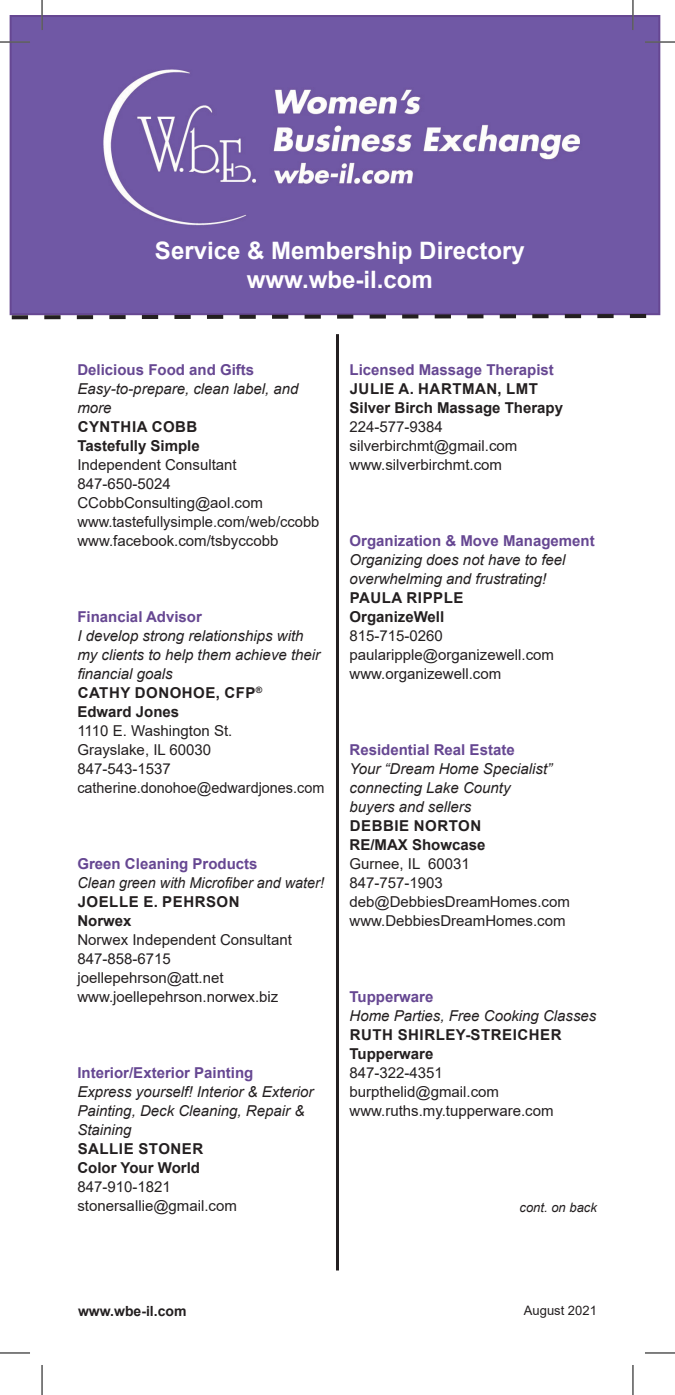
<style>
.page{position:relative;width:675px;height:1395px;background:#fff}
.page>*{position:absolute;margin:0;border:0;box-sizing:border-box;transform-origin:0 0}
.t1{font:700 24px "Arial";color:#fff}
.t2{font:15px "Arial";color:#231f20}
.t3{font:italic 15px/19px "Arial";color:#231f20}
.t4{font:700 15px "Arial";color:#664792}
.t5{font:700 15px "Arial";letter-spacing:.035em;color:#231f20}
.t6{font:700 15px "Arial";color:#231f20}
.t7{font:15px "Arial";color:#231f20;scale:.96 1}
.t8{font:italic 15px "Arial";color:#231f20;scale:.96 1}
.t9{font:700 14px "Arial";color:#231f20}
.t10{font:italic 13px "Arial";color:#231f20}
.t11{font:13px "Arial";color:#231f20}
</style>
<div class="page">
<div style="left:10px;top:15px;width:650px;height:300px;background:#7058a5;border:2px solid #664792"></div>
<svg style="left:9px;top:312px;width:641px;height:8px"></svg>
<hr style="left:336px;top:334px;width:3px;height:936px;background:#231f20">
<img style="left:103px;top:69px;width:477px;height:157px">
<hr style="left:0;top:41px;width:30px;height:2px;background:#fff">
<hr style="left:644px;top:41px;width:30px;height:2px;background:#fff">
<hr style="left:41px;top:0;width:2px;height:30px;background:#fff">
<hr style="left:0;top:42px;width:30px;height:1px;background:#000">
<hr style="left:644px;top:42px;width:30px;height:1px;background:#000">
<hr style="left:0;top:1352px;width:30px;height:1px;background:#000">
<hr style="left:644px;top:1352px;width:30px;height:1px;background:#000">
<hr style="left:42px;top:0;width:1px;height:30px;background:#000">
<hr style="left:42px;top:1364px;width:1px;height:30px;background:#000">
<hr style="left:632px;top:0;width:1px;height:30px;background:#000">
<hr style="left:632px;top:1364px;width:1px;height:30px;background:#000">
<p class="t1" style="left:155px;top:234px;width:371px">Service &amp; Membership Directory</p>
<p class="t1" style="left:247px;top:262px;width:187px">www.wbe-il.com</p>
<p class="t4" style="left:77px;top:359px;width:178px">Delicious Food and Gifts</p>
<p class="t3" style="left:77px;top:379px;width:222px">Easy-to-prepare, clean label, and more</p>
<p class="t5" style="left:78px;top:416px;width:121px">CYNTHIA COBB</p>
<p class="t6" style="left:77px;top:435px;width:124px">Tastefully Simple</p>
<p class="t2" style="left:77px;top:454px;width:161px">Independent Consultant</p>
<p class="t2" style="left:77px;top:473px;width:95px">847-650-5024</p>
<p class="t2" style="left:77px;top:492px;width:187px">CCobbConsulting@aol.com</p>
<p class="t2" style="left:77px;top:511px;width:243px">www.tastefullysimple.com/web/ccobb</p>
<p class="t2" style="left:77px;top:530px;width:202px">www.facebook.com/tsbyccobb</p>
<p class="t4" style="left:77px;top:606px;width:126px">Financial Advisor</p>
<p class="t3" style="left:77px;top:626px;width:244px">I develop strong relationships with my clients to help them achieve their financial goals</p>
<p class="t5" style="left:78px;top:682px;width:186px">CATHY DONOHOE, CFP<sup>®</sup></p>
<p class="t6" style="left:77px;top:701px;width:103px">Edward Jones</p>
<p class="t2" style="left:77px;top:720px;width:156px">1110 E. Washington St.</p>
<p class="t2" style="left:77px;top:739px;width:135px">Grayslake, IL 60030</p>
<p class="t2" style="left:77px;top:758px;width:95px">847-543-1537</p>
<p class="t7" style="left:77px;top:777px;width:259px">catherine.donohoe@edwardjones.com</p>
<p class="t4" style="left:77px;top:853px;width:182px">Green Cleaning Products</p>
<p class="t8" style="left:77px;top:873px;width:258px">Clean green with Microfiber and water!</p>
<p class="t5" style="left:78px;top:891px;width:163px">JOELLE E. PEHRSON</p>
<p class="t6" style="left:77px;top:910px;width:56px">Norwex</p>
<p class="t2" style="left:77px;top:929px;width:216px">Norwex Independent Consultant</p>
<p class="t2" style="left:77px;top:948px;width:95px">847-858-6715</p>
<p class="t2" style="left:77px;top:967px;width:148px">joellepehrson@att.net</p>
<p class="t2" style="left:77px;top:986px;width:202px">www.joellepehrson.norwex.biz</p>
<p class="t4" style="left:77px;top:1062px;width:177px">Interior/Exterior Painting</p>
<p class="t3" style="left:77px;top:1082px;width:237px">Express yourself! Interior &amp; Exterior<br>Painting, Deck Cleaning, Repair &amp;<br>Staining</p>
<p class="t5" style="left:78px;top:1138px;width:127px">SALLIE STONER</p>
<p class="t6" style="left:77px;top:1157px;width:124px">Color Your World</p>
<p class="t2" style="left:77px;top:1176px;width:95px">847-910-1821</p>
<p class="t2" style="left:77px;top:1195px;width:161px">stonersallie@gmail.com</p>
<p class="t4" style="left:349px;top:359px;width:206px">Licensed Massage Therapist</p>
<p class="t5" style="left:349px;top:378px;width:190px">JULIE A. HARTMAN, LMT</p>
<p class="t6" style="left:349px;top:397px;width:215px">Silver Birch Massage Therapy</p>
<p class="t2" style="left:349px;top:416px;width:95px">224-577-9384</p>
<p class="t2" style="left:349px;top:435px;width:169px">silverbirchmt@gmail.com</p>
<p class="t2" style="left:349px;top:454px;width:154px">www.silverbirchmt.com</p>
<p class="t4" style="left:349px;top:530px;width:247px">Organization &amp; Move Management</p>
<p class="t3" style="left:349px;top:550px;width:217px">Organizing does not have to feel overwhelming and frustrating!</p>
<p class="t5" style="left:349px;top:587px;width:115px">PAULA RIPPLE</p>
<p class="t6" style="left:349px;top:606px;width:96px">OrganizeWell</p>
<p class="t2" style="left:349px;top:625px;width:95px">815-715-0260</p>
<p class="t2" style="left:349px;top:644px;width:206px">paularipple@organizewell.com</p>
<p class="t2" style="left:349px;top:663px;width:153px">www.organizewell.com</p>
<p class="t4" style="left:349px;top:739px;width:167px">Residential Real Estate</p>
<p class="t3" style="left:349px;top:759px;width:204px">Your “Dream Home Specialist”</p>
<p class="t3" style="left:349px;top:778px;width:162px">connecting Lake County</p>
<p class="t3" style="left:349px;top:797px;width:123px">buyers and sellers</p>
<p class="t5" style="left:349px;top:815px;width:133px">DEBBIE NORTON</p>
<p class="t6" style="left:349px;top:834px;width:137px">RE/MAX Showcase</p>
<p class="t2" style="left:349px;top:853px;width:122px">Gurnee, IL 60031</p>
<p class="t2" style="left:349px;top:872px;width:95px">847-757-1903</p>
<p class="t2" style="left:349px;top:891px;width:222px">deb@DebbiesDreamHomes.com</p>
<p class="t2" style="left:349px;top:910px;width:217px">www.DebbiesDreamHomes.com</p>
<p class="t4" style="left:349px;top:986px;width:85px">Tupperware</p>
<p class="t3" style="left:349px;top:1006px;width:248px">Home Parties, Free Cooking Classes</p>
<p class="t5" style="left:349px;top:1024px;width:213px">RUTH SHIRLEY-STREICHER</p>
<p class="t6" style="left:349px;top:1043px;width:85px">Tupperware</p>
<p class="t2" style="left:349px;top:1062px;width:95px">847-322-4351</p>
<p class="t2" style="left:349px;top:1081px;width:151px">burpthelid@gmail.com</p>
<p class="t2" style="left:349px;top:1100px;width:205px">www.ruths.my.tupperware.com</p>
<p class="t10" style="left:519px;top:1198px;width:79px">cont. on back</p>
<p class="t9" style="left:78px;top:1300px;width:110px">www.wbe-il.com</p>
<p class="t11" style="left:523px;top:1301px;width:74px">August 2021</p>
</div>
